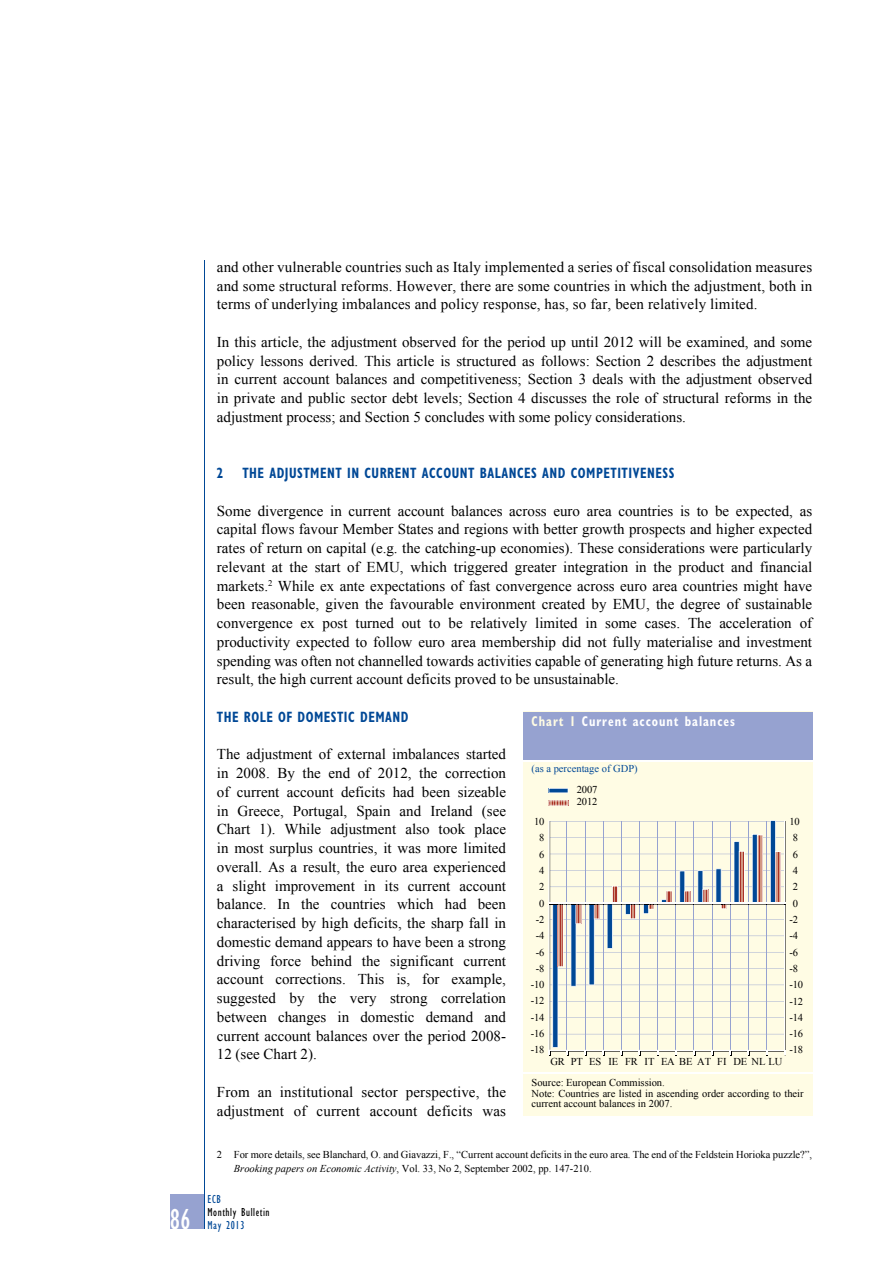
<style>
.page{position:relative;width:893px;height:1263px;background:#fff}
.page>*{position:absolute;margin:0;border:0;box-sizing:border-box;transform-origin:0 0}
.t1{font:condensed 30px "Gill Sans Myriad";color:#fff;scale:.95 1}
.t2{font:15px/18.8px "Times New Roman WGL";color:#000;text-align:justify}
.t3{font:700 condensed 15px "Gill Sans Myriad";letter-spacing:.04em;color:#004896;scale:.85 1}
.t4{font:700 condensed 14.25px "Gill Sans Myriad";letter-spacing:.08em;color:#fff;scale:.85 1}
.t5{font:condensed 12px "Gill Sans Myriad";letter-spacing:.05em;color:#000;scale:.95 1}
.t6{font:condensed 12px "Gill Sans Myriad";letter-spacing:.05em;color:#004896;scale:.95 1}
.t7{font:10.5px/10.5px "Times New Roman WGL";color:#000}
.t8{font:10.5px "Times New Roman WGL";color:#004896}
.s1{font-style:italic}
.s2{color:#fffce4}
</style>
<div class="page">
<div style="left:170px;top:1195px;width:34px;height:34px;background:#96a2d0"></div>
<hr style="left:204px;top:261px;width:1px;height:968px;background:#004896">
<div style="left:523px;top:712px;width:289px;height:404px;background:#fffce4"></div>
<div style="left:523px;top:712px;width:289px;height:48px;background:#96a2d0"></div>
<hr style="left:523px;top:760px;width:289px;height:1px;background:#fff">
<hr style="left:523px;top:1072px;width:289px;height:2px;background:#fff">
<svg style="left:548px;top:820px;width:237px;height:231px"></svg>
<svg style="left:549px;top:834px;width:237px;height:135px"></svg>
<hr style="left:549px;top:902px;width:236px;height:2px;background:#fff">
<svg style="left:548px;top:788px;width:20px;height:5px"></svg>
<svg style="left:548px;top:800px;width:20px;height:6px"></svg>
<h1 class="t1" style="left:170px;top:1201px;width:23px">86</h1>
<p class="t2" style="left:217px;top:257px;width:597px">and other vulnerable countries such as Italy implemented a series of fiscal consolidation measures and some structural reforms. However, there are some countries in which the adjustment, both in terms of underlying imbalances and policy response, has, so far, been relatively limited.</p>
<p class="t2" style="left:217px;top:332px;width:597px">In this article, the adjustment observed for the period up until 2012 will be examined, and some policy lessons derived. This article is structured as follows: Section 2 describes the adjustment in current account balances and competitiveness; Section 3 deals with the adjustment observed in private and public sector debt levels; Section 4 discusses the role of structural reforms in the adjustment process; and Section 5 concludes with some policy considerations.</p>
<p class="t3" style="left:217px;top:464px;width:9px">2</p>
<p class="t3" style="left:242px;top:464px;width:510px">THE ADJUSTMENT IN CURRENT ACCOUNT BALANCES AND COMPETITIVENESS</p>
<p class="t2" style="left:217px;top:501px;width:597px">Some divergence in current account balances across euro area countries is to be expected, as capital flows favour Member States and regions with better growth prospects and higher expected rates of return on capital (e.g. the catching-up economies). These considerations were particularly relevant at the start of EMU, which triggered greater integration in the product and financial markets.<sup>2</sup> While ex ante expectations of fast convergence across euro area countries might have been reasonable, given the favourable environment created by EMU, the degree of sustainable convergence ex post turned out to be relatively limited in some cases. The acceleration of productivity expected to follow euro area membership did not fully materialise and investment spending was often not channelled towards activities capable of generating high future returns. As a result, the high current account deficits proved to be unsustainable.</p>
<p class="t3" style="left:217px;top:708px;width:227px">THE ROLE OF DOMESTIC DEMAND</p>
<p class="t2" style="left:217px;top:745px;width:291px">The adjustment of external imbalances started in 2008. By the end of 2012, the correction of current account deficits had been sizeable in Greece, Portugal, Spain and Ireland (see Chart 1). While adjustment also took place in most surplus countries, it was more limited overall. As a result, the euro area experienced a slight improvement in its current account balance. In the countries which had been characterised by high deficits, the sharp fall in domestic demand appears to have been a strong driving force behind the significant current account corrections. This is, for example, suggested by the very strong correlation between changes in domestic demand and current account balances over the period 2008- 12 (see Chart 2).</p>
<p class="t2" style="left:217px;top:1082px;width:291px">From an institutional sector perspective, the adjustment of current account deficits was</p>
<p class="t7" style="left:234px;top:1148px;width:580px;line-height:13.5px;text-indent:-17px">2 For more details, see Blanchard, O. and Giavazzi, F., “Current account deficits in the euro area. The end of the Feldstein Horioka puzzle?”,<br><span class="s1">Brooking papers on Economic Activity</span>, Vol. 33, No 2, September 2002, pp. 147-210.</p>
<p class="t4" style="left:531px;top:712px;width:241px"><span class="s2">CHART 1</span> CURRENT ACCOUNT BALANCES</p>
<p class="t8" style="left:531px;top:761px;width:108px">(as a percentage of GDP)</p>
<p class="t7" style="left:577px;top:784px;width:22px">2007</p>
<p class="t7" style="left:577px;top:796px;width:22px">2012</p>
<p class="t7" style="left:534px;top:816px;width:12px">10</p>
<p class="t7" style="left:789px;top:816px;width:12px">10</p>
<p class="t7" style="left:539px;top:832px;width:7px">8</p>
<p class="t7" style="left:793px;top:832px;width:7px">8</p>
<p class="t7" style="left:539px;top:849px;width:7px">6</p>
<p class="t7" style="left:793px;top:849px;width:7px">6</p>
<p class="t7" style="left:539px;top:865px;width:7px">4</p>
<p class="t7" style="left:793px;top:865px;width:7px">4</p>
<p class="t7" style="left:539px;top:881px;width:7px">2</p>
<p class="t7" style="left:793px;top:881px;width:7px">2</p>
<p class="t7" style="left:539px;top:898px;width:7px">0</p>
<p class="t7" style="left:793px;top:898px;width:7px">0</p>
<p class="t7" style="left:536px;top:914px;width:10px">-2</p>
<p class="t7" style="left:789px;top:914px;width:10px">-2</p>
<p class="t7" style="left:536px;top:930px;width:10px">-4</p>
<p class="t7" style="left:789px;top:930px;width:10px">-4</p>
<p class="t7" style="left:536px;top:946px;width:10px">-6</p>
<p class="t7" style="left:789px;top:947px;width:10px">-6</p>
<p class="t7" style="left:536px;top:963px;width:10px">-8</p>
<p class="t7" style="left:789px;top:963px;width:10px">-8</p>
<p class="t7" style="left:531px;top:979px;width:15px">-10</p>
<p class="t7" style="left:789px;top:979px;width:15px">-10</p>
<p class="t7" style="left:531px;top:995px;width:15px">-12</p>
<p class="t7" style="left:789px;top:995px;width:15px">-12</p>
<p class="t7" style="left:531px;top:1012px;width:15px">-14</p>
<p class="t7" style="left:789px;top:1012px;width:15px">-14</p>
<p class="t7" style="left:531px;top:1028px;width:15px">-16</p>
<p class="t7" style="left:789px;top:1028px;width:15px">-16</p>
<p class="t7" style="left:531px;top:1044px;width:15px">-18</p>
<p class="t7" style="left:789px;top:1044px;width:15px">-18</p>
<p class="t7" style="left:550px;top:1056px;width:233px">GR PT ES IE FR IT EA BE AT FI DE NL LU</p>
<p class="t7" style="left:531px;top:1077px;width:274px">Source: European Commission.<br>Note: Countries are listed in ascending order according to their current account balances in 2007.</p>
<p class="t6" style="left:207px;top:1191px;width:16px">ECB</p>
<p class="t5" style="left:207px;top:1205px;width:67px">Monthly Bulletin</p>
<p class="t6" style="left:207px;top:1218px;width:40px">May 2013</p>
</div>
